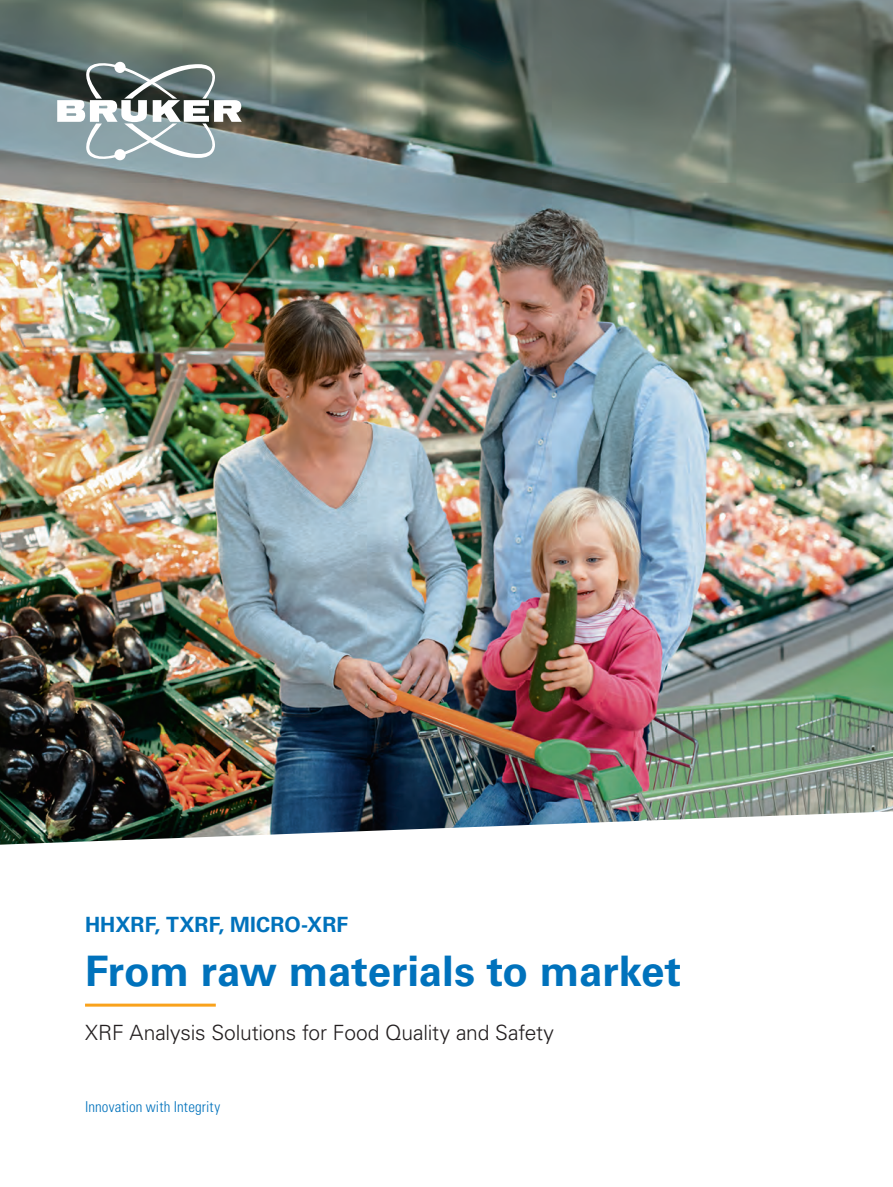
<style>
.page{position:relative;width:893px;height:1187px;background:#fff}
.page>*{position:absolute;margin:0;border:0;box-sizing:border-box;transform-origin:0 0}
.t1{font:700 42px "Univers LT Std";letter-spacing:-.005em;color:#0072bc}
.t2{font:300 21px "Univers LT Std";letter-spacing:-.01em;color:#231f20}
.t3{font:700 21px "Univers LT Std";letter-spacing:.005em;color:#0072bc}
.t4{font:300 condensed 15px "Univers LT Std";letter-spacing:.01em;color:#0072bc}
</style>
<div class="page">
<img style="left:0;top:0;width:893px;height:844px">
<hr style="left:85px;top:1003px;width:131px;height:3px;background:#f9a21c">
<svg style="left:57px;top:62px;width:185px;height:98px"></svg>
<p class="t3" style="left:85px;top:911px;width:265px">HHXRF, TXRF, MICRO-XRF</p>
<h1 class="t1" style="left:85px;top:946px;width:598px">From raw materials to market</h1>
<p class="t2" style="left:85px;top:1019px;width:470px">XRF Analysis Solutions for Food Quality and Safety</p>
<p class="t4" style="left:85px;top:1097px;width:137px">Innovation with Integrity</p>
</div>
